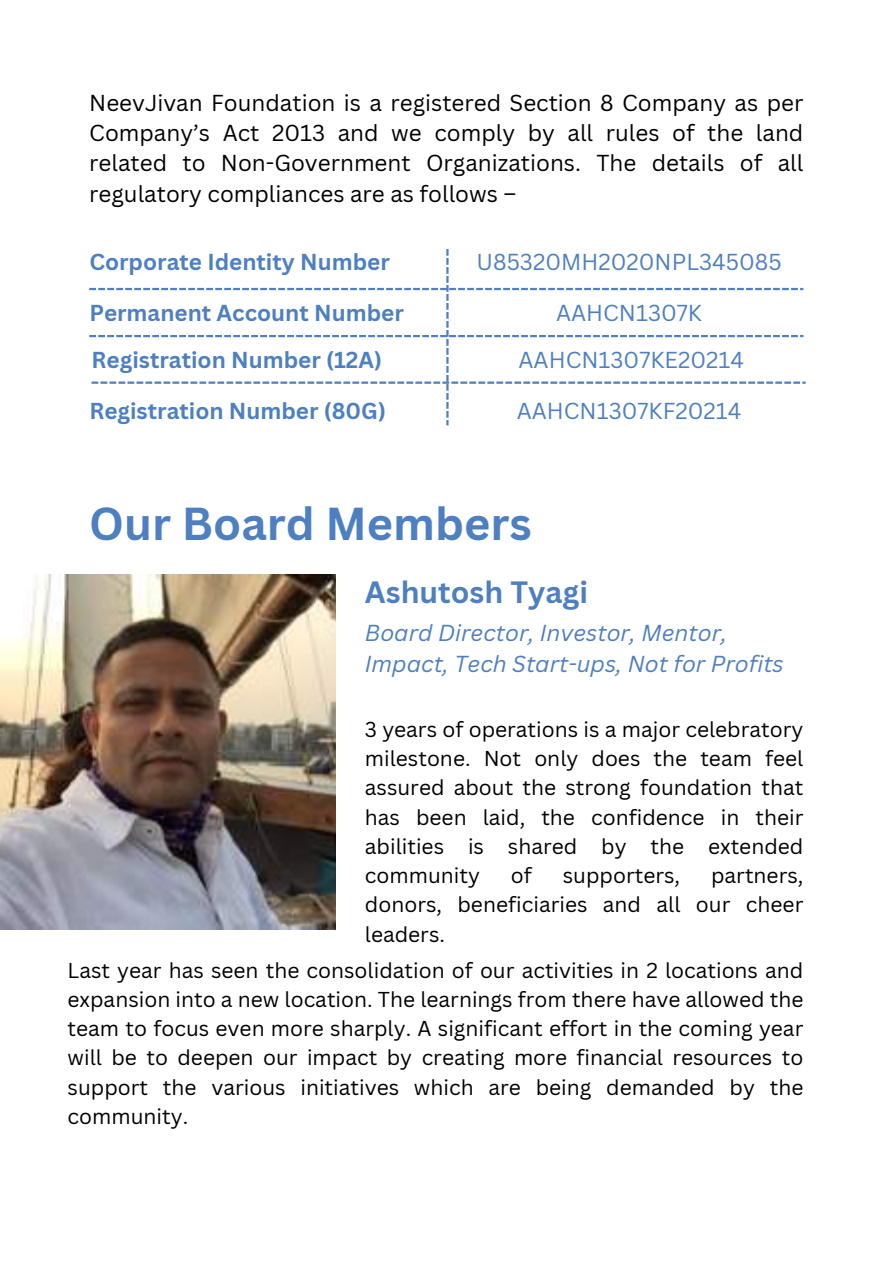
<style>
.page{position:relative;width:893px;height:1264px;background:#fff}
.page>*{position:absolute;margin:0;border:0;box-sizing:border-box;transform-origin:0 0}
.t1{font:700 45px "Canva Sans";color:#4d7fc1}
.t2{font:700 30px "Canva Sans";color:#4d7fc1}
.t3{font:22.5px/30.3px "Canva Sans";color:#000;text-align:justify}
.t4{font:700 22.5px "Canva Sans";color:#4d7fc1}
.t5{font:italic 22.5px/31.5px "Canva Sans";color:#4d7fc1}
.t6{font:22.5px "Canva Sans";color:#4d7fc1}
.t7{font:21px/29.2px "Canva Sans";color:#000;text-align:justify}
</style>
<div class="page">
<svg style="left:89px;top:249px;width:716px;height:176px"></svg>
<img style="left:0;top:575px;width:335px;height:354px">
<p class="t3" style="left:89px;top:87px;width:715px">NeevJivan Foundation is a registered Section 8 Company as per Company’s Act 2013 and we comply by all rules of the land related to Non-Government Organizations. The details of all regulatory compliances are as follows –</p>
<p class="t4" style="left:89px;top:246px;width:302px">Corporate Identity Number</p>
<p class="t6" style="left:476px;top:246px;width:306px">U85320MH2020NPL345085</p>
<p class="t4" style="left:89px;top:297px;width:316px">Permanent Account Number</p>
<p class="t6" style="left:556px;top:297px;width:147px">AAHCN1307K</p>
<p class="t4" style="left:92px;top:343px;width:292px">Registration Number (12A)</p>
<p class="t6" style="left:518px;top:343px;width:227px">AAHCN1307KE20214</p>
<p class="t4" style="left:89px;top:394px;width:298px">Registration Number (80G)</p>
<p class="t6" style="left:516px;top:394px;width:226px">AAHCN1307KF20214</p>
<h1 class="t1" style="left:89px;top:492px;width:444px">Our Board Members</h1>
<h2 class="t2" style="left:365px;top:571px;width:224px">Ashutosh Tyagi</h2>
<p class="t5" style="left:365px;top:616px;width:420px">Board Director, Investor, Mentor,<br>Impact, Tech Start-ups, Not for Profits</p>
<p class="t7" style="left:365px;top:714px;width:440px">3 years of operations is a major celebratory milestone. Not only does the team feel assured about the strong foundation that has been laid, the confidence in their abilities is shared by the extended community</p>
<p class="t7" style="left:511px;top:860px;width:22px">of</p>
<p class="t7" style="left:562px;top:860px;width:119px">supporters,</p>
<p class="t7" style="left:365px;top:860px;width:440px;text-indent:346px">partners, donors, beneficiaries and all our cheer leaders.</p>
<p class="t7" style="left:68px;top:954px;width:737px">Last year has seen the consolidation of our activities in 2 locations and expansion into a new location. The learnings from there have allowed the team to focus even more sharply. A significant effort in the coming year will be to deepen our impact by creating more financial resources to support the various initiatives which are being demanded by the community.</p>
</div>
